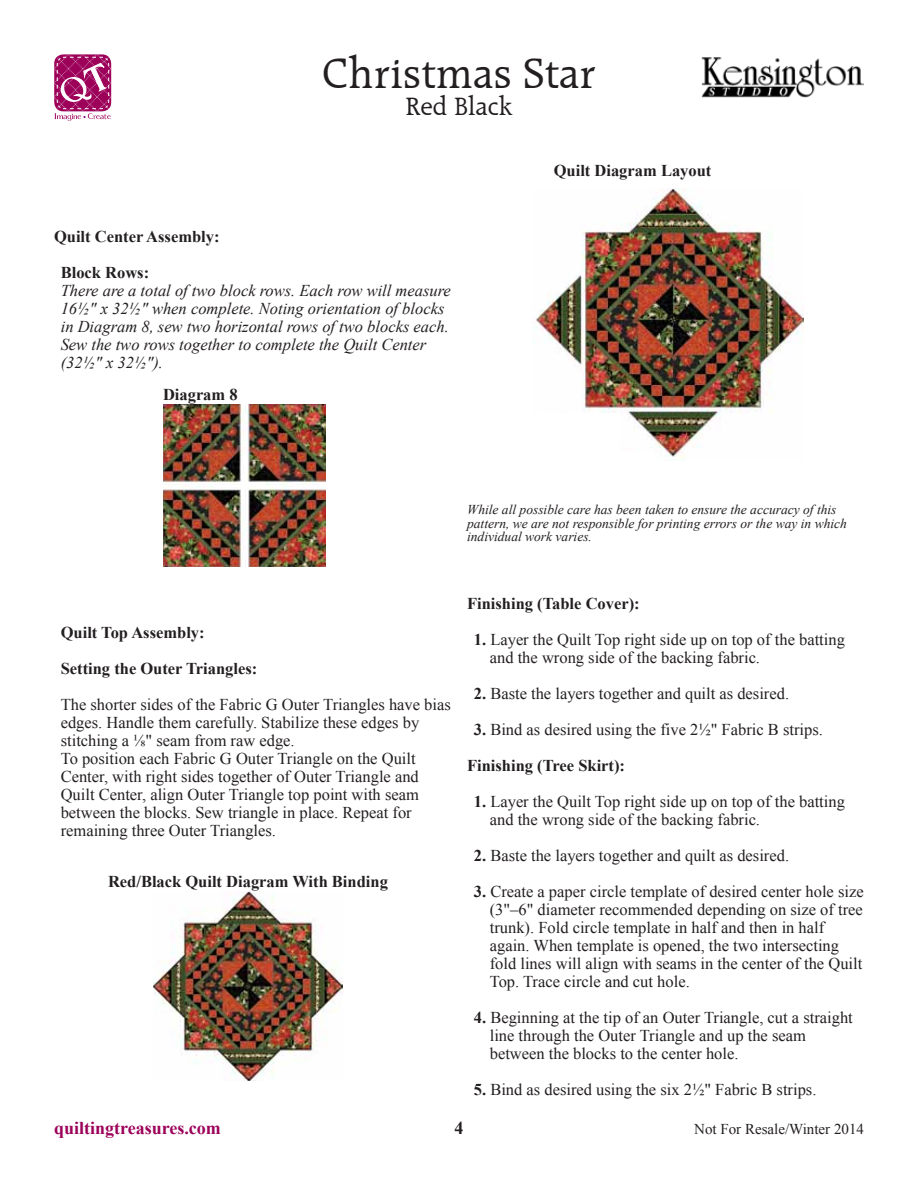
<style>
.page{position:relative;width:918px;height:1188px;background:#fff}
.page>*{position:absolute;margin:0;border:0;box-sizing:border-box;transform-origin:0 0}
.t1{font:45px "Raleigh BT";color:#231f20}
.t2{font:27px "Raleigh BT";color:#231f20}
.t3{font:700 18px "Times New Roman";color:#9c0059}
.t4{font:700 18px "Times New Roman";color:#231f20}
.t5{font:16.5px/18px "Times New Roman";color:#231f20}
.t6{font:italic 16.5px/18px "Times New Roman";color:#231f20}
.t7{font:700 16.5px/36px "Times New Roman";color:#231f20}
.t8{font:15px "Times New Roman";color:#231f20}
.t9{font:italic 13.5px/13.5px "Times New Roman";color:#231f20}
.s1{font-weight:700}
</style>
<div class="page">
<svg style="left:54px;top:54px;width:57px;height:67px"></svg>
<img style="left:702px;top:57px;width:162px;height:41px">
<img style="left:163px;top:405px;width:162px;height:162px">
<img style="left:532px;top:188px;width:271px;height:273px">
<div style="left:528px;top:413px;width:91px;height:50px;background:#fff"></div>
<div style="left:565px;top:451px;width:90px;height:13px;background:#fff"></div>
<img style="left:154px;top:892px;width:188px;height:189px">
<h1 class="t1" style="left:322px;top:47px;width:275px">Christmas Star</h1>
<h2 class="t2" style="left:406px;top:90px;width:108px">Red Black</h2>
<p class="t7" style="left:61px;top:218px;width:160px;text-indent:-7px">Quilt Center Assembly:<br>Block Rows:</p>
<p class="t6" style="left:61px;top:281px;width:392px">There are a total of two block rows. Each row will measure 16½" x 32½" when complete. Noting orientation of blocks in Diagram 8, sew two horizontal rows of two blocks each.<br>Sew the two rows together to complete the Quilt Center (32½" x 32½").</p>
<p class="t7" style="left:163px;top:377px;width:76px">Diagram 8</p>
<p class="t7" style="left:554px;top:152px;width:159px">Quilt Diagram Layout</p>
<p class="t9" style="left:467px;top:503px;width:381px">While all possible care has been taken to ensure the accuracy of this pattern, we are not responsible for printing errors or the way in which individual work varies.</p>
<p class="t7" style="left:61px;top:614px;width:198px">Quilt Top Assembly:<br>Setting the Outer Triangles:</p>
<p class="t5" style="left:61px;top:695px;width:392px">The shorter sides of the Fabric G Outer Triangles have bias edges. Handle them carefully. Stabilize these edges by stitching a ⅛" seam from raw edge.<br>To position each Fabric G Outer Triangle on the Quilt Center, with right sides together of Outer Triangle and Quilt Center, align Outer Triangle top point with seam between the blocks. Sew triangle in place. Repeat for remaining three Outer Triangles.</p>
<p class="t7" style="left:108px;top:863px;width:281px">Red/Black Quilt Diagram With Binding</p>
<p class="t7" style="left:467px;top:585px;width:174px">Finishing (Table Cover):</p>
<p class="t5" style="left:490px;top:630px;width:357px;text-indent:-16px"><span class="s1">1.</span> Layer the Quilt Top right side up on top of the batting and the wrong side of the backing fabric.</p>
<p class="t5" style="left:474px;top:684px;width:317px"><span class="s1">2.</span> Baste the layers together and quilt as desired.</p>
<p class="t5" style="left:467px;top:711px;width:357px;line-height:36px;text-indent:7px"><span class="s1">3.</span> Bind as desired using the five 2½" Fabric B strips.<br><span class="s1">Finishing (Tree Skirt):</span></p>
<p class="t5" style="left:490px;top:792px;width:357px;text-indent:-16px"><span class="s1">1.</span> Layer the Quilt Top right side up on top of the batting and the wrong side of the backing fabric.</p>
<p class="t5" style="left:474px;top:846px;width:317px"><span class="s1">2.</span> Baste the layers together and quilt as desired.</p>
<p class="t5" style="left:490px;top:882px;width:375px;text-indent:-16px"><span class="s1">3.</span> Create a paper circle template of desired center hole size (3"–6" diameter recommended depending on size of tree trunk). Fold circle template in half and then in half again. When template is opened, the two intersecting fold lines will align with seams in the center of the Quilt Top. Trace circle and cut hole.</p>
<p class="t5" style="left:490px;top:1008px;width:365px;text-indent:-16px"><span class="s1">4.</span> Beginning at the tip of an Outer Triangle, cut a straight line through the Outer Triangle and up the seam between the blocks to the center hole.</p>
<p class="t5" style="left:474px;top:1080px;width:344px"><span class="s1">5.</span> Bind as desired using the six 2½" Fabric B strips.</p>
<p class="t3" style="left:54px;top:1116px;width:168px">quiltingtreasures.com</p>
<p class="t4" style="left:454px;top:1116px;width:10px">4</p>
<p class="t8" style="left:694px;top:1119px;width:171px">Not For Resale/Winter 2014</p>
</div>
